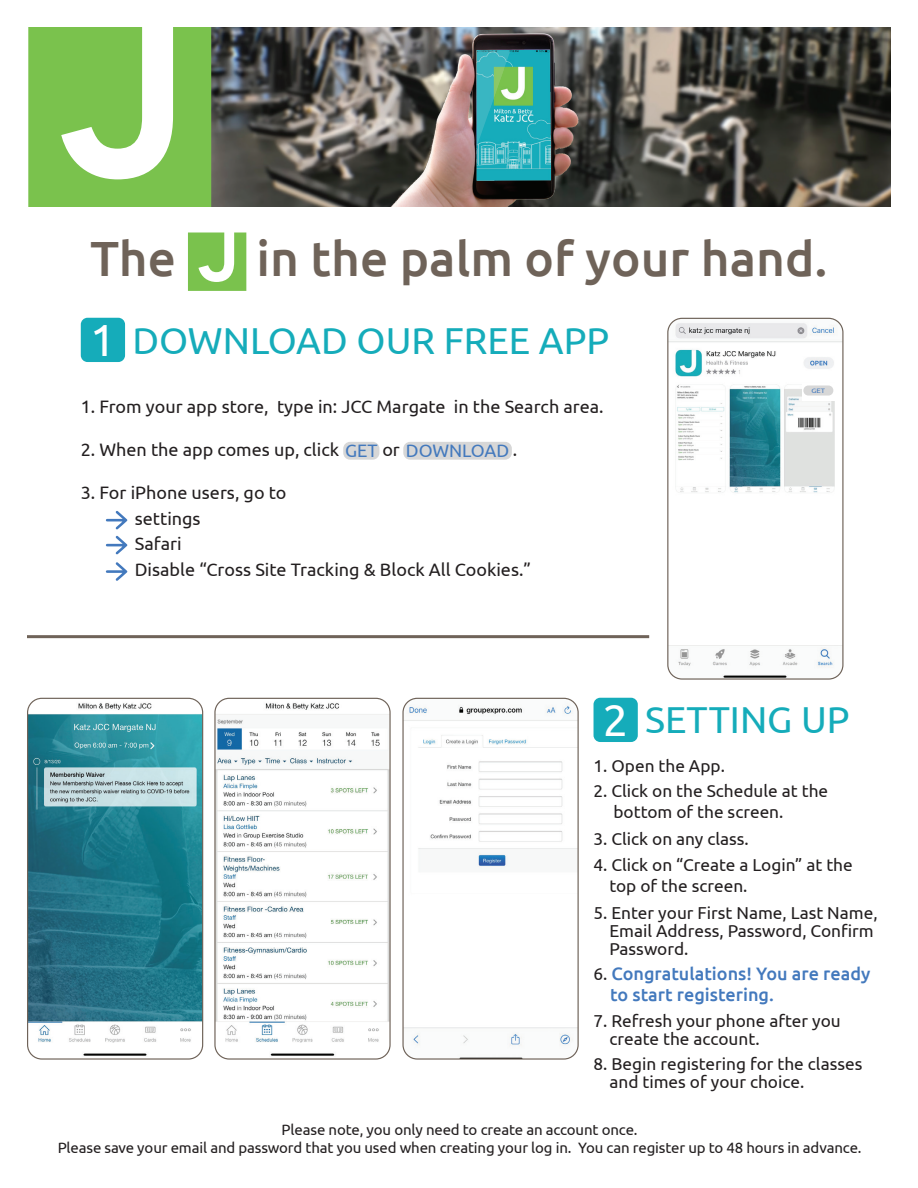
<style>
.page{position:relative;width:918px;height:1188px;background:#fff}
.page>*{position:absolute;margin:0;border:0;box-sizing:border-box;transform-origin:0 0}
.t1{font:500 49.5px "Ubuntu";color:#6f6359}
.t2{font:37.5px "Ubuntu";color:#15acba}
.t3{font:18px/25.5px "Ubuntu";color:#231f20}
.t4{font:500 18px/21px "Ubuntu";color:#4379bd}
.t5{font:17.25px/18px "Ubuntu";color:#231f20}
.t6{font:15px/18px "Ubuntu";letter-spacing:-.01em;color:#231f20;text-align:center}
.t7{font:6.3px "Ubuntu";color:#4379bd;scale:1.18 1}
.s1{font-size:45px;color:#fff}
.s2{color:#4379bd}
.s3{font-weight:400;font-size:17.25px;color:#231f20}
</style>
<div class="page">
<img style="left:211px;top:27px;width:680px;height:179px">
<img style="left:373px;top:27px;width:241px;height:179px">
<svg style="left:28px;top:27px;width:183px;height:179px"></svg>
<svg style="left:188px;top:233px;width:58px;height:58px"></svg>
<img style="left:28px;top:698px;width:175px;height:360px">
<div style="left:27px;top:698px;width:176px;height:362px;border:1px solid #6f6359;border-radius:14px"></div>
<img style="left:216px;top:698px;width:173px;height:360px">
<div style="left:214px;top:698px;width:177px;height:362px;border:1px solid #6f6359;border-radius:14px"></div>
<img style="left:404px;top:698px;width:173px;height:360px">
<div style="left:402px;top:698px;width:177px;height:362px;border:1px solid #6f6359;border-radius:14px"></div>
<div style="left:81px;top:318px;width:44px;height:44px;background:#15acba;border-radius:7px"></div>
<div style="left:594px;top:698px;width:44px;height:44px;background:#15acba;border-radius:7px"></div>
<div style="left:343px;top:442px;width:36px;height:18px;background:#d7d7d7;border-radius:7px"></div>
<div style="left:403px;top:442px;width:109px;height:18px;background:#d7d7d7;border-radius:7px"></div>
<svg style="left:106px;top:511px;width:21px;height:18px"></svg>
<svg style="left:106px;top:536px;width:21px;height:18px"></svg>
<svg style="left:106px;top:562px;width:21px;height:19px"></svg>
<img style="left:669px;top:318px;width:173px;height:360px">
<div style="left:667px;top:318px;width:177px;height:362px;border:1px solid #6f6359;border-radius:14px"></div>
<div style="left:802px;top:383px;width:32px;height:18px;background:#fff"></div>
<div style="left:803px;top:386px;width:30px;height:10px;background:#d7d7d7;border-radius:5px"></div>
<hr style="left:27px;top:635px;width:622px;height:3px;background:#6f6359">
<h1 class="t1" style="left:90px;top:227px;width:87px">The</h1>
<h1 class="t1" style="left:257px;top:227px;width:573px">in the palm of your hand.</h1>
<h2 class="t2" style="left:90px;top:317px;width:521px"><span class="s1">1</span> DOWNLOAD OUR FREE APP</h2>
<p class="t3" style="left:81px;top:393px;width:524px">1. From your app store, type in: JCC Margate in the Search area.</p>
<p class="t3" style="left:81px;top:436px;width:438px">2. When the app comes up, click <span class="s2">GET</span> or <span class="s2">DOWNLOAD</span> .</p>
<p class="t3" style="left:135px;top:480px;width:398px;text-indent:-54px">3. For iPhone users, go to<br>settings<br>Safari<br>Disable “Cross Site Tracking &amp; Block All Cookies.”</p>
<p class="t7" style="left:812px;top:387px;width:13px">GET</p>
<h2 class="t2" style="left:603px;top:697px;width:248px"><span class="s1">2</span> SETTING UP</h2>
<p class="t5" style="left:594px;top:756px;width:133px">1. Open the App.</p>
<p class="t5" style="left:613px;top:780px;width:216px;line-height:21px;text-indent:-20px">2. Click on the Schedule at the bottom of the screen.</p>
<p class="t5" style="left:594px;top:830px;width:157px">3. Click on any class.</p>
<p class="t5" style="left:609px;top:854px;width:245px;line-height:21px;text-indent:-16px">4. Click on “Create a Login” at the top of the screen.</p>
<p class="t5" style="left:609px;top:903px;width:270px;text-indent:-16px">5. Enter your First Name, Last Name,<br>Email Address, Password, Confirm<br>Password.</p>
<p class="t4" style="left:610px;top:963px;width:262px;text-indent:-17px"><span class="s3">6.</span> Congratulations! You are ready to start registering.</p>
<p class="t5" style="left:609px;top:1011px;width:233px;text-indent:-16px">7. Refresh your phone after you create the account.</p>
<p class="t5" style="left:609px;top:1055px;width:254px;text-indent:-16px">8. Begin registering for the classes and times of your choice.</p>
<p class="t6" style="left:58px;top:1121px;width:805px">Please note, you only need to create an account once.<br>Please save your email and password that you used when creating your log in. You can register up to 48 hours in advance.</p>
</div>
